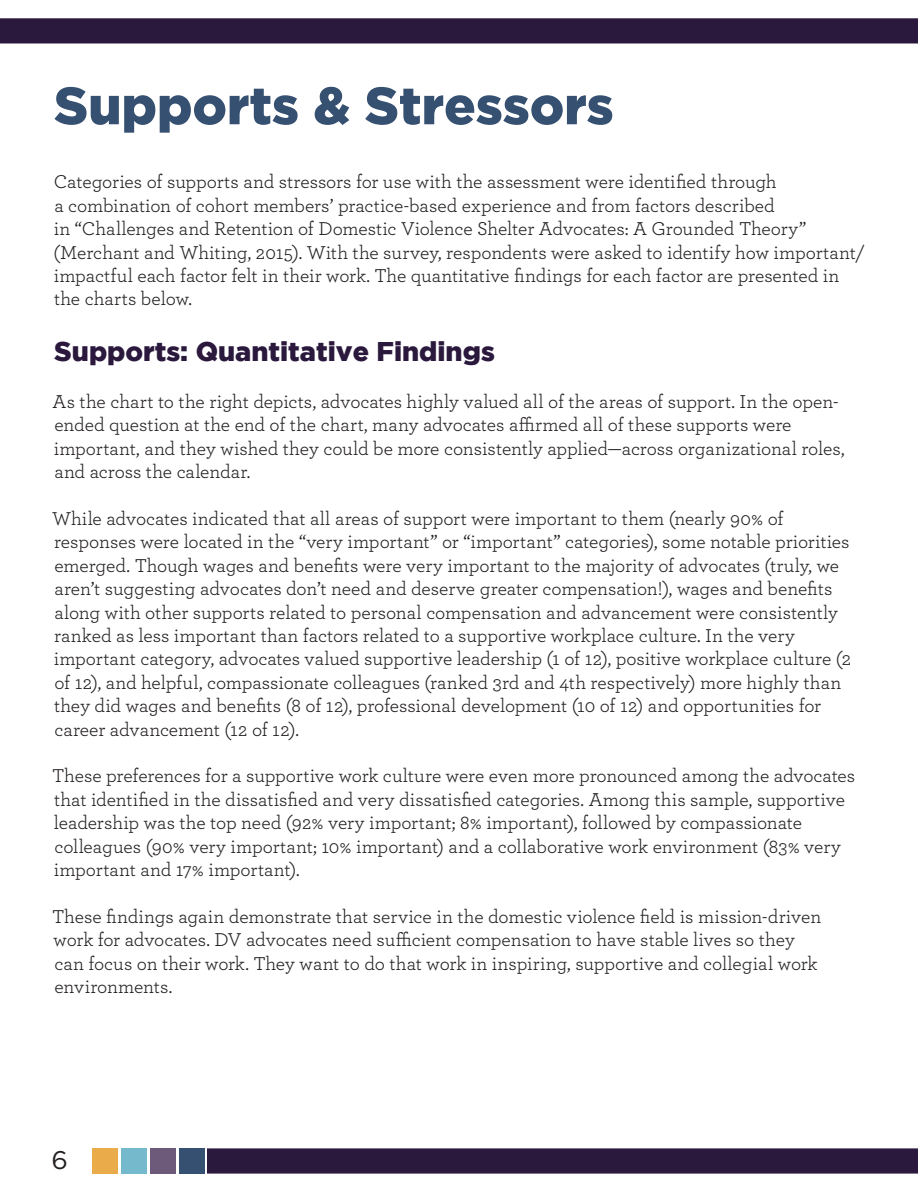
<style>
.page{position:relative;width:918px;height:1188px;background:#fff}
.page>*{position:absolute;margin:0;border:0;box-sizing:border-box;transform-origin:0 0}
.t1{font:900 52.5px "Gotham";color:#355070}
.Paragraph_Style_1{font:900 27px "Gotham";color:#2b193d}
.t2{font:25.5px "Gotham";color:#231f20}
.Paragraph_Style_1-2{font:19.5px/23.4px "Archer";letter-spacing:-.005em;color:#231f20}
</style>
<div class="page">
<svg style="left:0;top:18px;width:918px;height:26px;background:#312042"></svg>
<svg style="left:207px;top:1148px;width:711px;height:26px;background:#312043"></svg>
<div style="left:179px;top:1148px;width:26px;height:26px;background:#355070"></div>
<div style="left:150px;top:1148px;width:26px;height:26px;background:#6d597a"></div>
<div style="left:121px;top:1148px;width:26px;height:26px;background:#75b9cd"></div>
<div style="left:92px;top:1148px;width:26px;height:26px;background:#eaac4a"></div>
<p class="t1" style="left:54px;top:75px;width:561px">Supports &amp; Stressors</p>
<p class="Paragraph_Style_1-2" style="left:54px;top:169px;width:813px">Categories of supports and stressors for use with the assessment were identified through<br>a combination of cohort members’ practice-based experience and from factors described<br>in “Challenges and Retention of Domestic Violence Shelter Advocates: A Grounded Theory” (Merchant and Whiting, 2015). With the survey, respondents were asked to identify how important/ impactful each factor felt in their work. The quantitative findings for each factor are presented in the charts below.</p>
<p class="Paragraph_Style_1" style="left:54px;top:336px;width:442px">Supports: Quantitative Findings</p>
<p class="Paragraph_Style_1-2" style="left:53px;top:389px;width:794px">As the chart to the right depicts, advocates highly valued all of the areas of support. In the open&shy;ended question at the end of the chart, many advocates affirmed all of these supports were important, and they wished they could be more consistently applied—across organizational roles, and across the calendar.</p>
<p class="Paragraph_Style_1-2" style="left:52px;top:506px;width:801px">While advocates indicated that all areas of support were important to them (nearly 90% of responses were located in the “very important” or “important” categories), some notable priorities emerged. Though wages and benefits were very important to the majority of advocates (truly, we aren’t suggesting advocates don’t need and deserve greater compensation!), wages and benefits along with other supports related to personal compensation and advancement were consistently ranked as less important than factors related to a supportive workplace culture. In the very important category, advocates valued supportive leadership (1 of 12), positive workplace culture (2 of 12), and helpful, compassionate colleagues (ranked 3rd and 4th respectively) more highly than they did wages and benefits (8 of 12), professional development (10 of 12) and opportunities for career advancement (12 of 12).</p>
<p class="Paragraph_Style_1-2" style="left:52px;top:763px;width:804px">These preferences for a supportive work culture were even more pronounced among the advocates that identified in the dissatisfied and very dissatisfied categories. Among this sample, supportive leadership was the top need (92% very important; 8% important), followed by compassionate colleagues (90% very important; 10% important) and a collaborative work environment (83% very important and 17% important).</p>
<p class="Paragraph_Style_1-2" style="left:52px;top:904px;width:771px">These findings again demonstrate that service in the domestic violence field is mission-driven work for advocates. DV advocates need sufficient compensation to have stable lives so they can focus on their work. They want to do that work in inspiring, supportive and collegial work environments.</p>
<h3 class="t2" style="left:52px;top:1144px;width:18px">6</h3>
</div>
